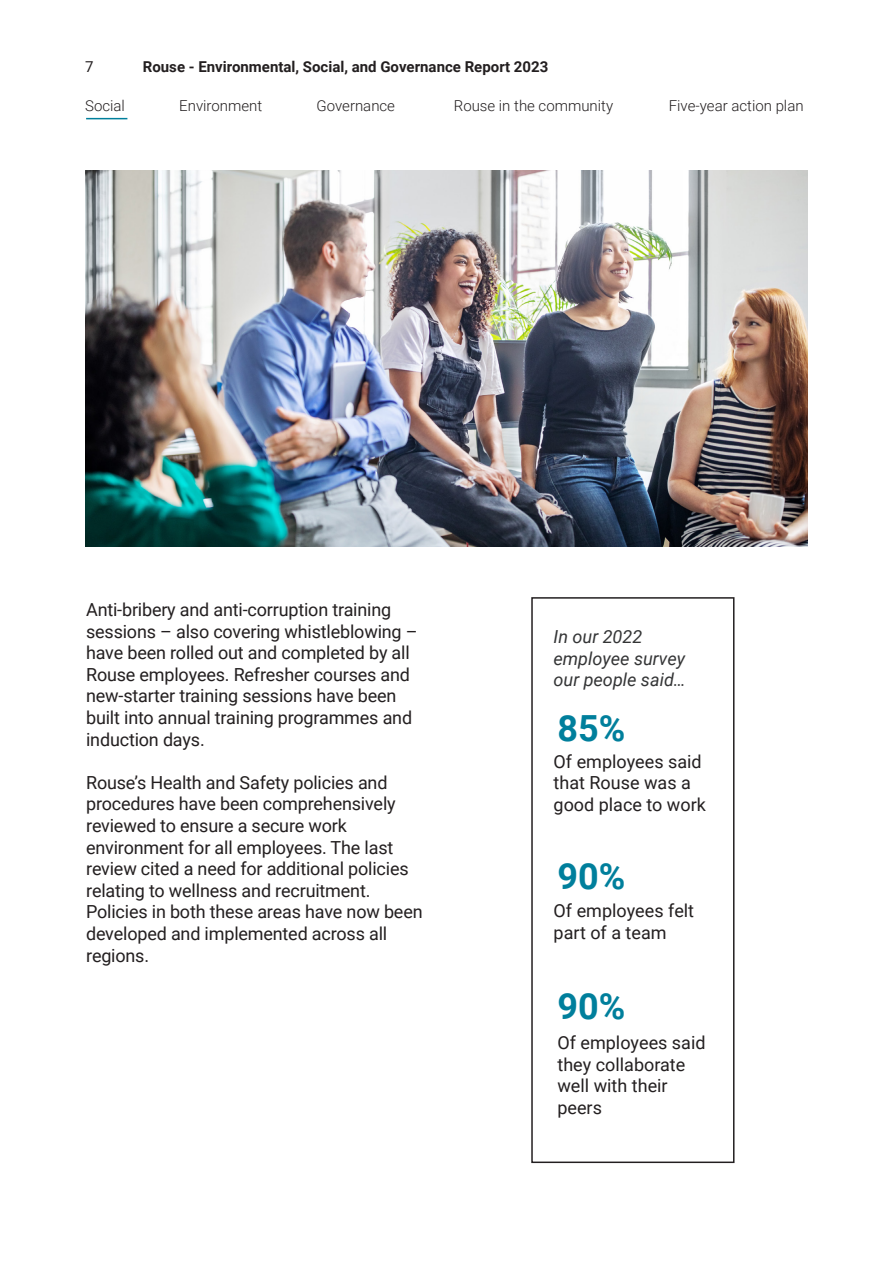
<style>
.page{position:relative;width:893px;height:1263px;background:#fff}
.page>*{position:absolute;margin:0;border:0;box-sizing:border-box;transform-origin:0 0}
.t1{font:700 36px "Roboto";color:#007f9c}
.t2{font:18px/21.6px "Roboto";letter-spacing:-.01em;color:#231f20}
.t3{font:italic 18px/21.6px "Roboto";color:#343536}
.t4{font:300 15px "Roboto";color:#231f20}
.t5{font:700 15px "Roboto";color:#231f20}
.t6{font:15px "Roboto";color:#231f20}
</style>
<div class="page">
<img style="left:85px;top:170px;width:723px;height:376px">
<hr style="left:86px;top:118px;width:41px;height:1px;background:#007f9c">
<div style="left:531px;top:597px;width:203px;height:566px;border:2px solid #231f20"></div>
<p class="t6" style="left:85px;top:56px;width:10px">7</p>
<p class="t5" style="left:143px;top:56px;width:407px">Rouse - Environmental, Social, and Governance Report 2023</p>
<p class="t4" style="left:85px;top:95px;width:41px">Social</p>
<p class="t4" style="left:179px;top:95px;width:84px">Environment</p>
<p class="t4" style="left:316px;top:95px;width:80px">Governance</p>
<p class="t4" style="left:454px;top:95px;width:161px">Rouse in the community</p>
<p class="t4" style="left:669px;top:95px;width:136px">Five-year action plan</p>
<p class="t2" style="left:86px;top:598px;width:333px">Anti-bribery and anti-corruption training sessions – also covering whistleblowing – have been rolled out and completed by all Rouse employees. Refresher courses and new-starter training sessions have been built into annual training programmes and induction days.</p>
<p class="t2" style="left:86px;top:771px;width:338px">Rouse’s Health and Safety policies and procedures have been comprehensively reviewed to ensure a secure work environment for all employees. The last review cited a need for additional policies relating to wellness and recruitment.<br>Policies in both these areas have now been developed and implemented across all regions.</p>
<p class="t3" style="left:554px;top:625px;width:134px">In our 2022 employee survey our people said…</p>
<p class="t1" style="left:557px;top:703px;width:69px">85%</p>
<p class="t2" style="left:554px;top:750px;width:154px">Of employees said that Rouse was a good place to work</p>
<p class="t1" style="left:557px;top:851px;width:69px">90%</p>
<p class="t2" style="left:554px;top:899px;width:142px">Of employees felt part of a team</p>
<p class="t1" style="left:557px;top:980px;width:69px">90%</p>
<p class="t2" style="left:557px;top:1031px;width:150px">Of employees said they collaborate well with their peers</p>
</div>
